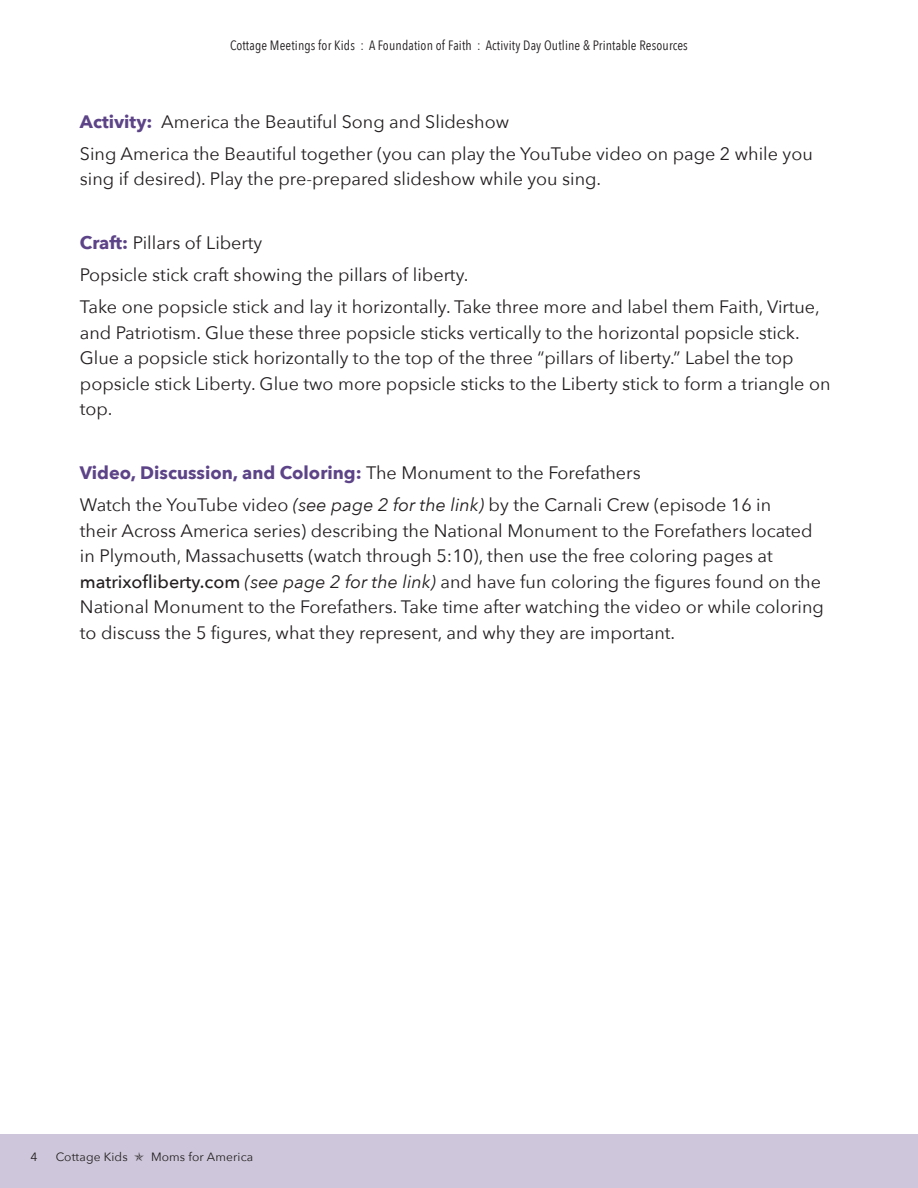
<style>
.page{position:relative;width:918px;height:1188px;background:#fff}
.page>*{position:absolute;margin:0;border:0;box-sizing:border-box;transform-origin:0 0}
.t1{font:18px/25.5px "Avenir Next";color:#231f20}
.t2{font:13.5px "Avenir Next Condensed";letter-spacing:.01em;color:#231f20}
.t3{font:12px "Avenir Next";letter-spacing:.01em;color:#231f20}
.s1{font-weight:700;color:#5d4488}
.s2{font-style:italic}
.s3{font-weight:500}
.s4{font-family:"Arial Unicode MS"}
</style>
<div class="page">
<div style="left:0;top:1134px;width:918px;height:54px;background:#cec7db"></div>
<p class="t2" style="left:230px;top:33px;width:459px">Cottage Meetings for Kids : A Foundation of Faith : Activity Day Outline &amp; Printable Resources</p>
<p class="t1" style="left:80px;top:105px;width:734px;line-height:32px"><span class="s1">Activity:</span> America the Beautiful Song and Slideshow<br>Sing America the Beautiful together (you can play the YouTube video on page 2 while you</p>
<p class="t1" style="left:80px;top:165px;width:523px">sing if desired). Play the pre-prepared slideshow while you sing.</p>
<p class="t1" style="left:80px;top:226px;width:742px;line-height:32px"><span class="s1">Craft:</span> Pillars of Liberty<br>Popsicle stick craft showing the pillars of liberty.<br>Take one popsicle stick and lay it horizontally. Take three more and label them Faith, Virtue,</p>
<p class="t1" style="left:80px;top:319px;width:752px">and Patriotism. Glue these three popsicle sticks vertically to the horizontal popsicle stick.<br>Glue a popsicle stick horizontally to the top of the three “pillars of liberty.” Label the top popsicle stick Liberty. Glue two more popsicle sticks to the Liberty stick to form a triangle on top.</p>
<p class="t1" style="left:80px;top:456px;width:693px;line-height:32px"><span class="s1">Video, Discussion, and Coloring:</span> The Monument to the Forefathers<br>Watch the YouTube video <span class="s2">(see page 2 for the link)</span> by the Carnali Crew (episode 16 in</p>
<p class="t1" style="left:80px;top:517px;width:745px">their Across America series) describing the National Monument to the Forefathers located in Plymouth, Massachusetts (watch through 5:10), then use the free coloring pages at <span class="s3">matrixofliberty.com</span> <span class="s2">(see page 2 for the link)</span> and have fun coloring the figures found on the National Monument to the Forefathers. Take time after watching the video or while coloring to discuss the 5 figures, what they represent, and why they are important.</p>
<p class="t3" style="left:31px;top:1146px;width:8px">4</p>
<p class="t3" style="left:56px;top:1146px;width:199px">Cottage Kids <span class="s4">✯</span> Moms for America</p>
</div>
